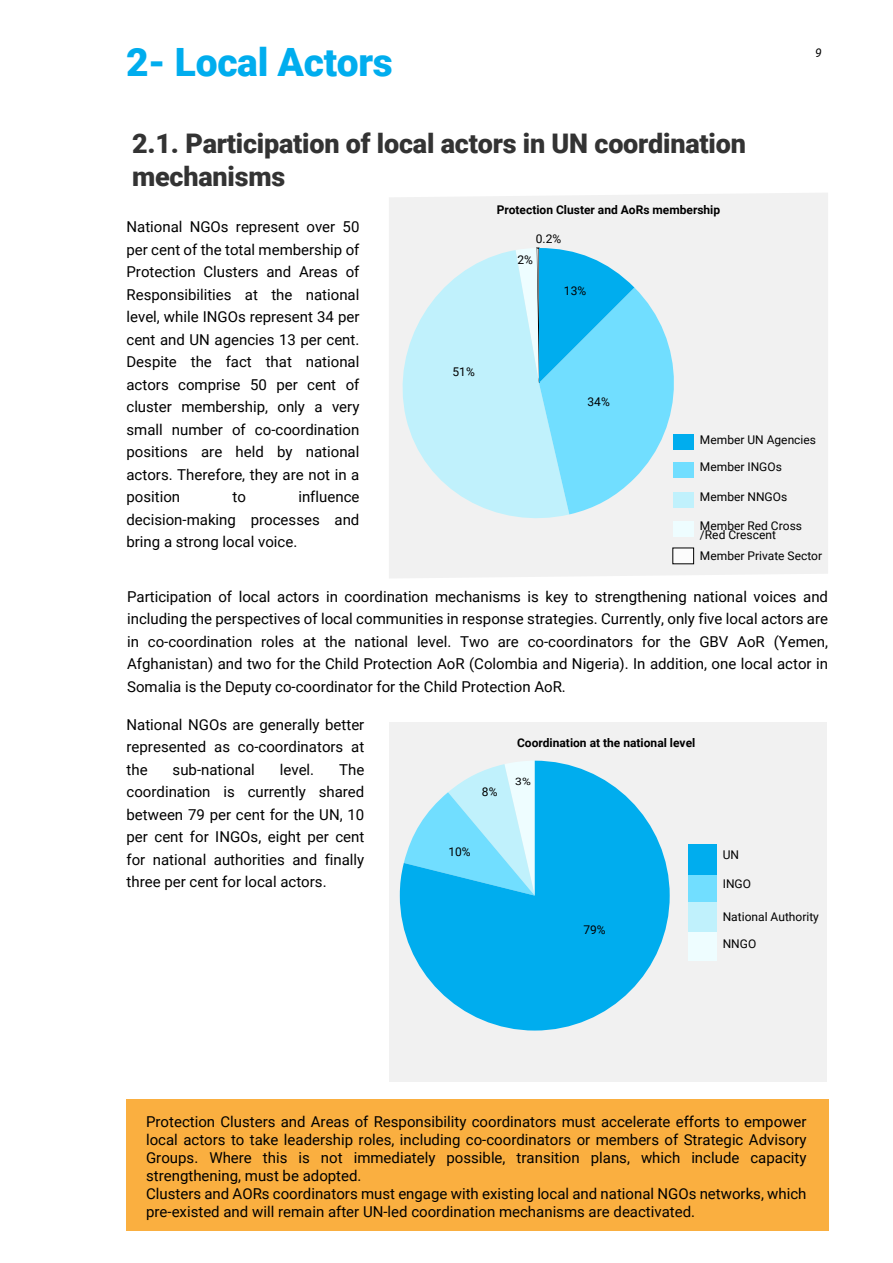
<style>
.page{position:relative;width:893px;height:1263px;background:#fff}
.page>*{position:absolute;margin:0;border:0;box-sizing:border-box;transform-origin:0 0}
.t1{font:900 39px "Roboto";letter-spacing:-.01em;color:#00adee}
.t2{font:900 27px/32.4px "Roboto";letter-spacing:-.01em;color:#333}
.t3{font:15px/22.5px "Roboto";color:#000;text-align:justify}
.t4{font:12px/9px "Roboto";color:#000}
.t5{font:700 12px "Roboto";color:#000}
.t6{font:italic 12px "Roboto";color:#000}
.t7{font:10.2px "Roboto";color:#000;scale:1.17 1}
</style>
<div class="page">
<div style="left:126px;top:1098px;width:702px;height:132px;background:#faaf40"></div>
<div style="left:389px;top:722px;width:438px;height:359px;background:#f1f1f1"></div>
<div style="left:389px;top:193px;width:439px;height:385px;background:#f1f1f1"></div>
<div style="left:672px;top:548px;width:22px;height:16px;background:#fcfcfc"></div>
<div style="left:673px;top:521px;width:21px;height:16px;background:#eefdff"></div>
<div style="left:673px;top:492px;width:21px;height:16px;background:#c0f1fc"></div>
<svg style="left:389px;top:250px;width:180px;height:281px;fill:#c0f1fc"></svg>
<div style="left:673px;top:462px;width:21px;height:16px;background:#71deff"></div>
<div style="left:673px;top:434px;width:21px;height:16px;background:#00adee"></div>
<svg style="left:516px;top:247px;width:171px;height:267px"></svg>
<div style="left:688px;top:930px;width:28px;height:31px;background:#eefdff"></div>
<div style="left:688px;top:901px;width:28px;height:31px;background:#c0f1fc"></div>
<div style="left:688px;top:871px;width:28px;height:31px;background:#71deff"></div>
<div style="left:688px;top:844px;width:28px;height:31px;background:#00adee"></div>
<svg style="left:400px;top:761px;width:270px;height:269px;fill:#00adee"></svg>
<h1 class="t1" style="left:126px;top:35px;width:268px">2- Local Actors</h1>
<h2 class="t2" style="left:132px;top:127px;width:615px">2.1. Participation of local actors in UN coordination mechanisms</h2>
<p class="t5" style="left:497px;top:201px;width:225px">Protection Cluster and AoRs membership</p>
<p class="t6" style="left:815px;top:45px;width:8px">9</p>
<p class="t3" style="left:126px;top:215px;width:234px">National NGOs represent over 50 per cent of the total membership of Protection Clusters and Areas of Responsibilities at the national level, while INGOs represent 34 per cent and UN agencies 13 per cent.<br>Despite the fact that national actors comprise 50 per cent of cluster membership, only a very small number of co-coordination positions are held by national actors. Therefore, they are not in a position</p>
<p class="t3" style="left:126px;top:485px;width:234px;text-indent:172px">influence decision-making processes and bring a strong local voice.</p>
<p class="t3" style="left:233px;top:485px;width:15px">to</p>
<p class="t4" style="left:453px;top:367px;width:24px">51%</p>
<p class="t4" style="left:536px;top:233px;width:27px">0.2%</p>
<p class="t4" style="left:517px;top:254px;width:17px">2%</p>
<p class="t4" style="left:564px;top:286px;width:24px">13%</p>
<p class="t4" style="left:588px;top:397px;width:24px">34%</p>
<p class="t4" style="left:700px;top:434px;width:118px">Member UN Agencies</p>
<p class="t4" style="left:700px;top:462px;width:83px">Member INGOs</p>
<p class="t4" style="left:700px;top:492px;width:89px">Member NNGOs</p>
<p class="t4" style="left:700px;top:521px;width:104px">Member Red Cross /Red Crescent</p>
<p class="t4" style="left:700px;top:551px;width:124px">Member Private Sector</p>
<p class="t3" style="left:127px;top:584px;width:702px">Participation of local actors in coordination mechanisms is key to strengthening national voices and including the perspectives of local communities in response strategies. Currently, only five local actors are in co-coordination roles at the national level. Two are co-coordinators for the GBV AoR (Yemen, Afghanistan) and two for the Child Protection AoR (Colombia and Nigeria). In addition, one local actor in Somalia is the Deputy co-coordinator for the Child Protection AoR.</p>
<p class="t3" style="left:127px;top:713px;width:239px">National NGOs are generally better represented as co-coordinators at the</p>
<p class="t3" style="left:127px;top:758px;width:239px;text-indent:213px">The coordination is currently shared between 79 per cent for the UN, 10 per cent for INGOs, eight per cent for national authorities and finally three per cent for local actors.</p>
<p class="t3" style="left:173px;top:758px;width:84px">sub-national</p>
<p class="t3" style="left:280px;top:758px;width:36px">level.</p>
<p class="t4" style="left:482px;top:786px;width:18px">8%</p>
<p class="t5" style="left:517px;top:734px;width:180px">Coordination at the national level</p>
<p class="t7" style="left:515px;top:774px;width:15px">3%</p>
<p class="t4" style="left:448px;top:846px;width:24px">10%</p>
<p class="t4" style="left:583px;top:924px;width:24px">79%</p>
<p class="t4" style="left:723px;top:850px;width:18px">UN</p>
<p class="t4" style="left:723px;top:878px;width:30px">INGO</p>
<p class="t4" style="left:723px;top:912px;width:98px">National Authority</p>
<p class="t4" style="left:723px;top:939px;width:35px">NNGO</p>
<p class="t3" style="left:146px;top:1112px;width:662px;line-height:18px;text-align:left">Protection Clusters and Areas of Responsibility coordinators must accelerate efforts to empower local actors to take leadership roles, including co-coordinators or members of Strategic Advisory Groups. Where this is not immediately possible, transition plans, which include capacity strengthening, must be adopted.<br>Clusters and AORs coordinators must engage with existing local and national NGOs networks, which pre-existed and will remain after UN-led coordination mechanisms are deactivated.</p>
</div>
